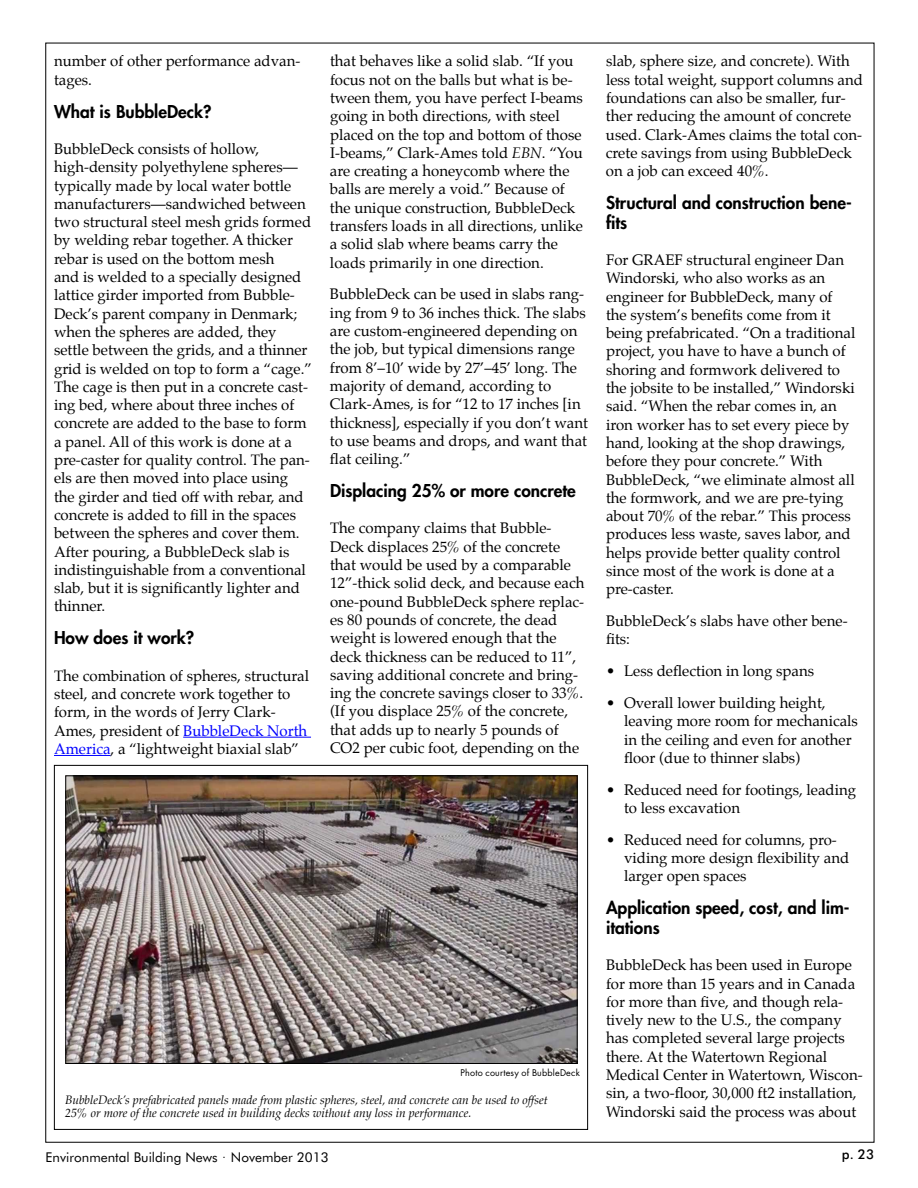
<style>
.page{position:relative;width:918px;height:1188px;background:#fff}
.page>*{position:absolute;margin:0;border:0;box-sizing:border-box;transform-origin:0 0}
.t1{font:800 17.25px/19.5px "Futura";color:#000}
.t2{font:15px/18.3px "Palatino";color:#000}
.t3{font:13.5px "Futura BT";color:#000}
.t4{font:500 13.5px "Futura BT";color:#000}
.t5{font:italic 12px/13.5px "Palatino";color:#000}
.t6{font:9px "Futura";letter-spacing:.02em;color:#000}
.s1{color:#00f}
.s2{font-style:italic}
</style>
<div class="page">
<hr style="left:183px;top:737px;width:128px;height:1px;background:#00f">
<hr style="left:54px;top:755px;width:57px;height:1px;background:#00f">
<img style="left:68px;top:778px;width:507px;height:284px">
<div style="left:66px;top:776px;width:511px;height:288px;border:1px solid #000"></div>
<p class="t2" style="left:54px;top:52px;width:248px">number of other performance advan&shy;tages.</p>
<p class="t1" style="left:54px;top:101px;width:159px">What is BubbleDeck?</p>
<p class="t2" style="left:54px;top:140px;width:260px">BubbleDeck consists of hollow, high-density polyethylene spheres— typically made by local water bottle manufacturers—sandwiched between two structural steel mesh grids formed by welding rebar together. A thicker rebar is used on the bottom mesh<br>and is welded to a specially designed lattice girder imported from Bubble-Deck’s parent company in Denmark; when the spheres are added, they settle between the grids, and a thinner grid is welded on top to form a “cage.” The cage is then put in a concrete cast&shy;ing bed, where about three inches of concrete are added to the base to form a panel. All of this work is done at a pre-caster for quality control. The pan&shy;els are then moved into place using the girder and tied off with rebar, and concrete is added to fill in the spaces between the spheres and cover them.<br>After pouring, a BubbleDeck slab is indistinguishable from a conventional slab, but it is significantly lighter and thinner.</p>
<p class="t1" style="left:54px;top:628px;width:142px">How does it work?</p>
<p class="t2" style="left:54px;top:666px;width:257px">The combination of spheres, structural steel, and concrete work together to form, in the words of Jerry Clark-Ames, president of <span class="s1">BubbleDeck North America</span>, a “lightweight biaxial slab”</p>
<p class="t2" style="left:330px;top:52px;width:255px">that behaves like a solid slab. “If you focus not on the balls but what is be&shy;tween them, you have perfect I-beams going in both directions, with steel placed on the top and bottom of those I-beams,” Clark-Ames told <span class="s2">EBN</span>. “You are creating a honeycomb where the balls are merely a void.” Because of the unique construction, BubbleDeck transfers loads in all directions, unlike a solid slab where beams carry the loads primarily in one direction.</p>
<p class="t2" style="left:330px;top:285px;width:259px">BubbleDeck can be used in slabs rang&shy;ing from 9 to 36 inches thick. The slabs are custom-engineered depending on the job, but typical dimensions range from 8’–10’ wide by 27’–45’ long. The majority of demand, according to Clark-Ames, is for “12 to 17 inches [in thickness], especially if you don’t want to use beams and drops, and want that flat ceiling.”</p>
<p class="t1" style="left:330px;top:481px;width:247px">Displacing 25% or more concrete</p>
<p class="t2" style="left:330px;top:519px;width:256px">The company claims that Bubble-Deck displaces 25% of the concrete that would be used by a comparable 12”-thick solid deck, and because each one-pound BubbleDeck sphere replac&shy;es 80 pounds of concrete, the dead weight is lowered enough that the deck thickness can be reduced to 11”, saving additional concrete and bring&shy;ing the concrete savings closer to 33%. (If you displace 25% of the concrete, that adds up to nearly 5 pounds of CO2 per cubic foot, depending on the</p>
<p class="t6" style="left:461px;top:1067px;width:121px">Photo courtesy of BubbleDeck</p>
<p class="t5" style="left:65px;top:1093px;width:484px">BubbleDeck’s prefabricated panels made from plastic spheres, steel, and concrete can be used to offset<br>25% or more of the concrete used in building decks without any loss in performance.</p>
<p class="t2" style="left:606px;top:52px;width:259px">slab, sphere size, and concrete). With less total weight, support columns and foundations can also be smaller, fur&shy;ther reducing the amount of concrete used. Clark-Ames claims the total con&shy;crete savings from using BubbleDeck on a job can exceed 40%.</p>
<p class="t1" style="left:606px;top:193px;width:247px">Structural and construction bene&shy;fits</p>
<p class="t2" style="left:606px;top:251px;width:251px">For GRAEF structural engineer Dan Windorski, who also works as an engineer for BubbleDeck, many of the system’s benefits come from it being prefabricated. “On a traditional project, you have to have a bunch of shoring and formwork delivered to the jobsite to be installed,” Windorski said. “When the rebar comes in, an iron worker has to set every piece by hand, looking at the shop drawings, before they pour concrete.” With BubbleDeck, “we eliminate almost all the formwork, and we are pre-tying about 70% of the rebar.” This process produces less waste, saves labor, and helps provide better quality control since most of the work is done at a pre-caster.</p>
<p class="t2" style="left:606px;top:612px;width:243px">BubbleDeck’s slabs have other bene&shy;fits:</p>
<p class="t2" style="left:606px;top:662px;width:210px">• Less deflection in long spans</p>
<p class="t2" style="left:624px;top:694px;width:235px;text-indent:-18px">• Overall lower building height, leaving more room for mechanicals in the ceiling and even for another floor (due to thinner slabs)</p>
<p class="t2" style="left:624px;top:780px;width:234px;text-indent:-18px">• Reduced need for footings, leading to less excavation</p>
<p class="t2" style="left:624px;top:831px;width:227px;text-indent:-18px">• Reduced need for columns, pro&shy;viding more design flexibility and larger open spaces</p>
<p class="t1" style="left:606px;top:898px;width:245px">Application speed, cost, and lim&shy;itations</p>
<p class="t2" style="left:606px;top:956px;width:258px">BubbleDeck has been used in Europe for more than 15 years and in Canada for more than five, and though rela&shy;tively new to the U.S., the company has completed several large projects there. At the Watertown Regional Medical Center in Watertown, Wiscon&shy;sin, a two-floor, 30,000 ft2 installation, Windorski said the process was about</p>
<p class="t3" style="left:46px;top:1149px;width:285px">Environmental Building News <sup>•</sup> November 2013</p>
<p class="t4" style="left:842px;top:1146px;width:34px">p. 23</p>
</div>
